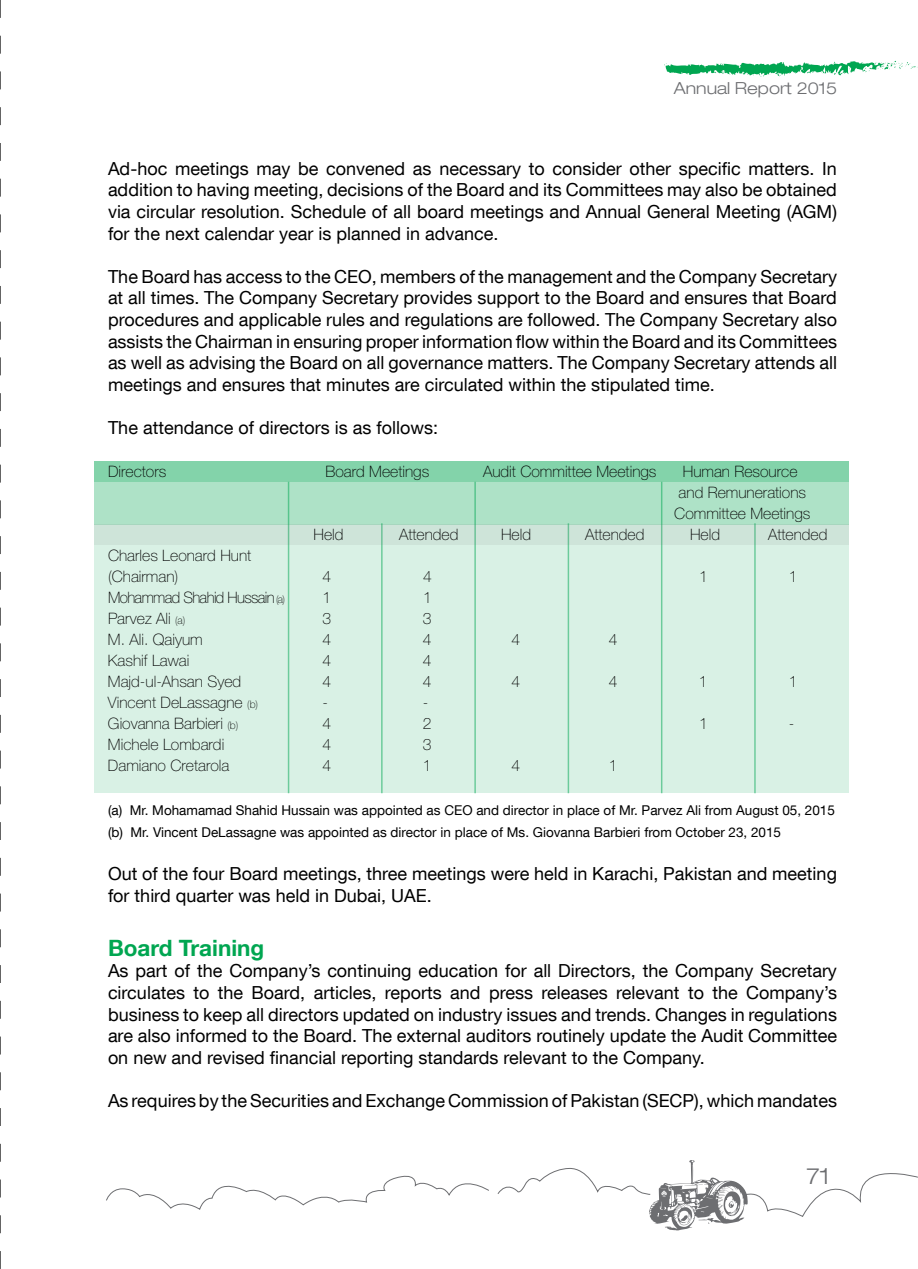
<style>
.page{position:relative;width:918px;height:1269px;background:#fff}
.page>*{position:absolute;margin:0;border:0;box-sizing:border-box;transform-origin:0 0}
.t1{font:700 22.5px "Helvetica Neue LT Com";color:#00a651}
.t2{font:300 expanded 22.5px "Helvetica Neue LT Com";color:#6d6e71}
.t3{font:18px/21.6px "Helvetica Neue LT Com";color:#000;text-align:justify}
.t4{font:300 expanded 16.5px "Helvetica Neue LT Com";color:#6d6e71}
.t5{font:100 15.75px/21px "Helvetica Neue LT Std";color:#000;text-align:center}
.t6{font:100 15.75px "Helvetica Neue LT Std";letter-spacing:-.04em;color:#000}
.t7{font:13.5px/21.6px "Helvetica Neue LT Com";color:#000}
.s1{font-size:10.5px}
</style>
<div class="page">
<svg style="left:664px;top:60px;width:254px;height:17px"></svg>
<svg style="left:0;top:0;width:1px;height:1269px"></svg>
<svg style="left:651px;top:1219px;width:92px;height:11px"></svg>
<svg style="left:106px;top:1160px;width:812px;height:59px"></svg>
<div style="left:94px;top:461px;width:755px;height:332px;background:#d9f1e5"></div>
<div style="left:94px;top:461px;width:755px;height:21px;background:#83d3aa"></div>
<div style="left:94px;top:482px;width:755px;height:42px;background:#aee2c7"></div>
<hr style="left:661px;top:482px;width:1px;height:311px;background:#00a651">
<hr style="left:474px;top:482px;width:2px;height:311px;background:#00a651">
<hr style="left:288px;top:482px;width:1px;height:311px;background:#00a651">
<hr style="left:381px;top:523px;width:2px;height:270px;background:#00a651">
<hr style="left:568px;top:523px;width:1px;height:270px;background:#00a651">
<hr style="left:754px;top:523px;width:2px;height:270px;background:#00a651">
<div style="left:94px;top:524px;width:755px;height:21px;background:#cee4d9"></div>
<p class="t4" style="left:674px;top:78px;width:165px">Annual Report 2015</p>
<p class="t3" style="left:108px;top:157px;width:731px">Ad-hoc meetings may be convened as necessary to consider other specific matters. In addition to having meeting, decisions of the Board and its Committees may also be obtained via circular resolution. Schedule of all board meetings and Annual General Meeting (AGM) for the next calendar year is planned in advance.</p>
<p class="t3" style="left:108px;top:265px;width:731px">The Board has access to the CEO, members of the management and the Company Secretary at all times. The Company Secretary provides support to the Board and ensures that Board procedures and applicable rules and regulations are followed. The Company Secretary also assists the Chairman in ensuring proper information flow within the Board and its Committees as well as advising the Board on all governance matters. The Company Secretary attends all meetings and ensures that minutes are circulated within the stipulated time.</p>
<p class="t3" style="left:108px;top:416px;width:332px">The attendance of directors is as follows:</p>
<p class="t5" style="left:108px;top:461px;width:60px">Directors</p>
<p class="t5" style="left:326px;top:461px;width:105px">Board Meetings</p>
<p class="t5" style="left:483px;top:461px;width:175px">Audit Committee Meetings</p>
<p class="t5" style="left:674px;top:461px;width:138px">Human Resource and Remunerations<br>Committee Meetings</p>
<p class="t5" style="left:314px;top:524px;width:32px">Held</p>
<p class="t5" style="left:399px;top:524px;width:61px">Attended</p>
<p class="t5" style="left:501px;top:524px;width:32px">Held</p>
<p class="t5" style="left:585px;top:524px;width:61px">Attended</p>
<p class="t5" style="left:690px;top:524px;width:32px">Held</p>
<p class="t5" style="left:768px;top:524px;width:61px">Attended</p>
<p class="t5" style="left:108px;top:545px;width:145px;text-align:left">Charles Leonard Hunt (Chairman)</p>
<p class="t5" style="left:322px;top:566px;width:10px">4</p>
<p class="t5" style="left:423px;top:566px;width:10px">4</p>
<p class="t5" style="left:699px;top:566px;width:10px">1</p>
<p class="t5" style="left:789px;top:566px;width:10px">1</p>
<p class="t6" style="left:108px;top:588px;width:179px">Mohammad Shahid Hussain <span class="s1">(a)</span></p>
<p class="t5" style="left:322px;top:587px;width:10px">1</p>
<p class="t5" style="left:423px;top:587px;width:10px">1</p>
<p class="t5" style="left:108px;top:608px;width:79px">Parvez Ali <span class="s1">(a)</span></p>
<p class="t5" style="left:322px;top:608px;width:10px">3</p>
<p class="t5" style="left:423px;top:608px;width:10px">3</p>
<p class="t5" style="left:108px;top:629px;width:96px">M. Ali. Qaiyum</p>
<p class="t5" style="left:322px;top:629px;width:10px">4</p>
<p class="t5" style="left:423px;top:629px;width:10px">4</p>
<p class="t5" style="left:511px;top:629px;width:10px">4</p>
<p class="t5" style="left:609px;top:629px;width:10px">4</p>
<p class="t5" style="left:108px;top:650px;width:83px">Kashif Lawai</p>
<p class="t5" style="left:322px;top:650px;width:10px">4</p>
<p class="t5" style="left:423px;top:650px;width:10px">4</p>
<p class="t5" style="left:108px;top:671px;width:135px">Majd-ul-Ahsan Syed</p>
<p class="t5" style="left:322px;top:671px;width:10px">4</p>
<p class="t5" style="left:423px;top:671px;width:10px">4</p>
<p class="t5" style="left:511px;top:671px;width:10px">4</p>
<p class="t5" style="left:609px;top:671px;width:10px">4</p>
<p class="t5" style="left:699px;top:671px;width:10px">1</p>
<p class="t5" style="left:789px;top:671px;width:10px">1</p>
<p class="t5" style="left:108px;top:692px;width:152px">Vincent DeLassagne <span class="s1">(b)</span></p>
<p class="t5" style="left:322px;top:692px;width:7px">-</p>
<p class="t5" style="left:423px;top:692px;width:7px">-</p>
<p class="t5" style="left:108px;top:713px;width:132px">Giovanna Barbieri <span class="s1">(b)</span></p>
<p class="t5" style="left:322px;top:713px;width:10px">4</p>
<p class="t5" style="left:423px;top:713px;width:10px">2</p>
<p class="t5" style="left:699px;top:713px;width:10px">1</p>
<p class="t5" style="left:789px;top:713px;width:7px">-</p>
<p class="t5" style="left:108px;top:734px;width:118px">Michele Lombardi</p>
<p class="t5" style="left:322px;top:734px;width:10px">4</p>
<p class="t5" style="left:423px;top:734px;width:10px">3</p>
<p class="t5" style="left:108px;top:755px;width:123px">Damiano Cretarola</p>
<p class="t5" style="left:322px;top:755px;width:10px">4</p>
<p class="t5" style="left:423px;top:755px;width:10px">1</p>
<p class="t5" style="left:511px;top:755px;width:10px">4</p>
<p class="t5" style="left:609px;top:755px;width:10px">1</p>
<p class="t7" style="left:108px;top:799px;width:728px">(a) Mr. Mohamamad Shahid Hussain was appointed as CEO and director in place of Mr. Parvez Ali from August 05, 2015 (b) Mr. Vincent DeLassagne was appointed as director in place of Ms. Giovanna Barbieri from October 23, 2015</p>
<p class="t3" style="left:108px;top:863px;width:731px">Out of the four Board meetings, three meetings were held in Karachi, Pakistan and meeting for third quarter was held in Dubai, UAE.</p>
<p class="t1" style="left:108px;top:934px;width:158px">Board Training</p>
<p class="t3" style="left:108px;top:960px;width:731px">As part of the Company’s continuing education for all Directors, the Company Secretary circulates to the Board, articles, reports and press releases relevant to the Company’s business to keep all directors updated on industry issues and trends. Changes in regulations are also informed to the Board. The external auditors routinely update the Audit Committee on new and revised financial reporting standards relevant to the Company.</p>
<p class="t3" style="left:108px;top:1089px;width:731px">As requires by the Securities and Exchange Commission of Pakistan (SECP), which mandates</p>
<p class="t2" style="left:806px;top:1162px;width:25px">71</p>
</div>
